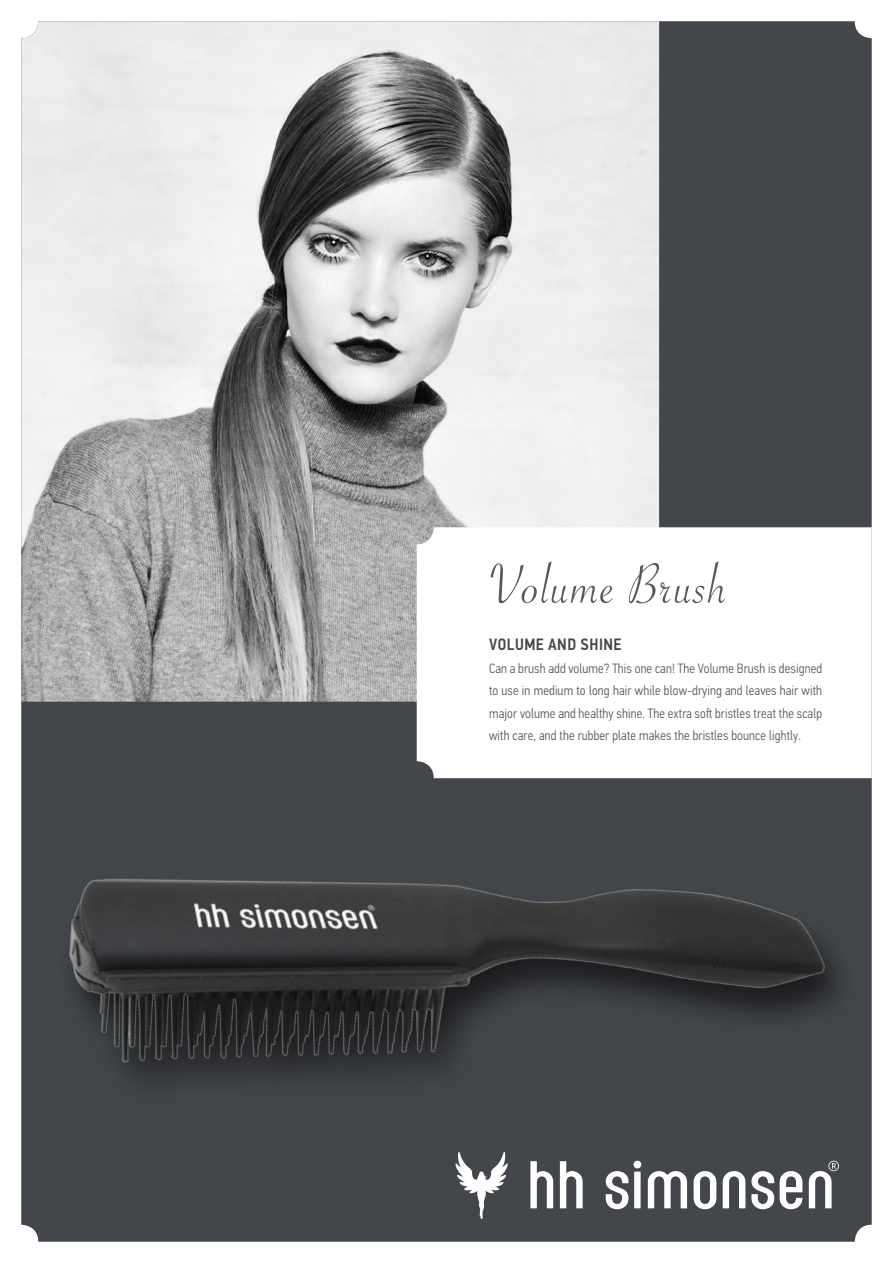
<style>
.page{position:relative;width:893px;height:1263px;background:#fff}
.page>*{position:absolute;margin:0;border:0;box-sizing:border-box;transform-origin:0 0}
.t1{font:60px "Savoye Let Plain";letter-spacing:.025em;color:#575756}
.t2{font:500 16.5px "PF Din Text Cond Std";letter-spacing:.03em;color:#43464b}
.t3{font:300 13.5px/22.5px "PF Din Text Cond Std";letter-spacing:.01em;color:#575756;text-align:justify}
</style>
<div class="page">
<div style="left:21px;top:21px;width:851px;height:1221px;background:#43464b;border-radius:17px"></div>
<img style="left:69px;top:878px;width:772px;height:203px">
<svg style="left:455px;top:1152px;width:53px;height:67px"></svg>
<svg style="left:530px;top:1161px;width:23px;height:47px"></svg>
<svg style="left:560px;top:1161px;width:23px;height:47px"></svg>
<svg style="left:606px;top:1161px;width:35px;height:48px"></svg>
<svg style="left:648px;top:1171px;width:39px;height:37px"></svg>
<svg style="left:694px;top:1171px;width:22px;height:38px"></svg>
<svg style="left:723px;top:1171px;width:22px;height:37px"></svg>
<svg style="left:751px;top:1171px;width:23px;height:38px"></svg>
<svg style="left:780px;top:1171px;width:22px;height:38px"></svg>
<svg style="left:809px;top:1161px;width:30px;height:47px"></svg>
<img style="left:21px;top:21px;width:638px;height:681px">
<div style="left:417px;top:527px;width:455px;height:251px;background:#fff"></div>
<h1 class="t1" style="left:489px;top:545px;width:240px">Volume Brush</h1>
<p class="t2" style="left:489px;top:635px;width:134px">VOLUME AND SHINE</p>
<p class="t3" style="left:489px;top:657px;width:335px">Can a brush add volume? This one can! The Volume Brush is designed to use in medium to long hair while blow-drying and leaves hair with major volume and healthy shine. The extra soft bristles treat the scalp with care, and the rubber plate makes the bristles bounce lightly.</p>
</div>
